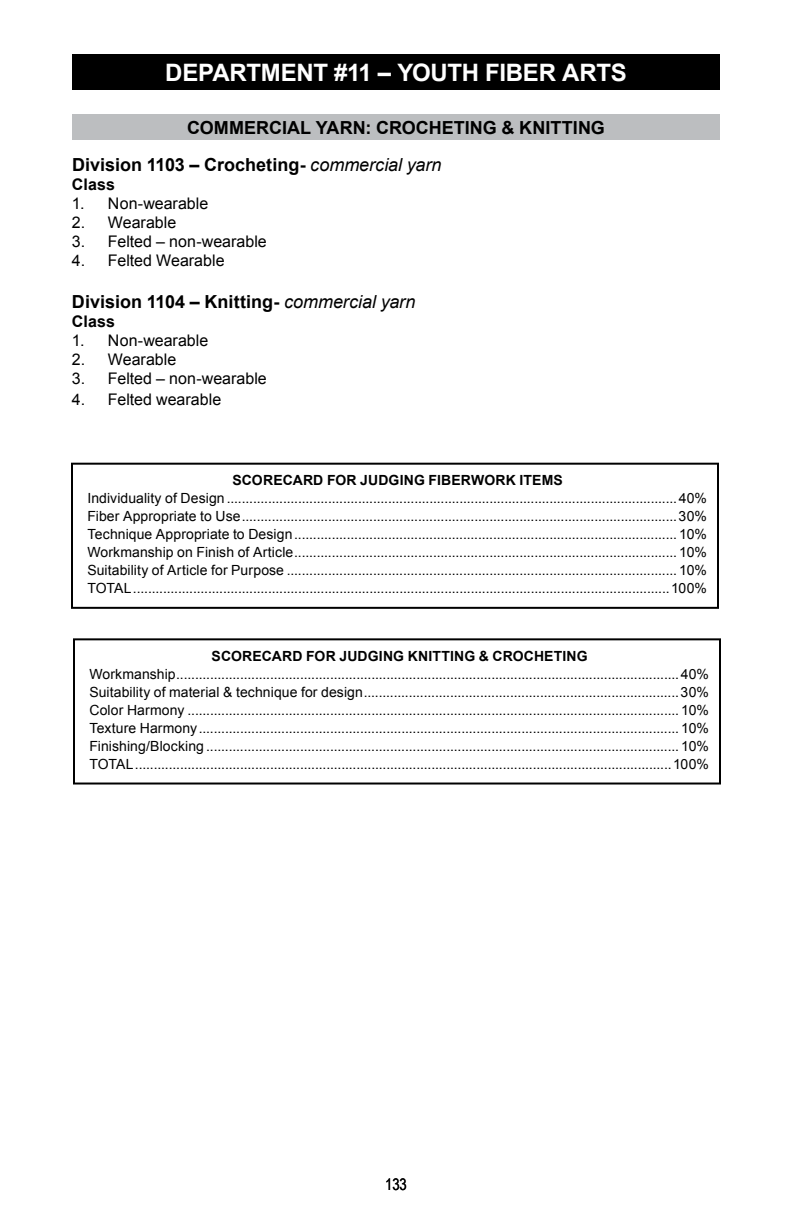
<style>
.page{position:relative;width:792px;height:1224px;background:#fff}
.page>*{position:absolute;margin:0;border:0;box-sizing:border-box;transform-origin:0 0}
.t1{font:700 24px "Arial";letter-spacing:-.015em;color:#fff}
.t2{font:700 18px/37.2px "Arial";color:#000}
.t3{font:16px "Arial";color:#000}
.t4{font:700 16px "Arial";letter-spacing:.01em;color:#000}
.t5{font:16px "Arial Narrow";color:#000}
.t6{font:14px/18px "Arial";letter-spacing:.005em;color:#000;text-align:justify}
.t7{font:700 14px "Arial";letter-spacing:.01em;color:#000}
.s1{font-weight:400;font-style:italic}
</style>
<div class="page">
<div style="left:72px;top:54px;width:648px;height:36px;background:#000"></div>
<div style="left:72px;top:115px;width:648px;height:25px;background:#bcbec0"></div>
<div style="left:71px;top:463px;width:648px;height:146px;border:2px solid #000"></div>
<div style="left:73px;top:638px;width:648px;height:147px;border:2px solid #000"></div>
<h1 class="t1" style="left:165px;top:57px;width:463px">DEPARTMENT #11 – YOUTH FIBER ARTS</h1>
<p class="t2" style="left:72px;top:110px;width:534px;text-indent:115px">COMMERCIAL YARN: CROCHETING &amp; KNITTING<br>Division 1103 – Crocheting- <span class="s1">commercial yarn</span></p>
<p class="t4" style="left:72px;top:174px;width:45px">Class</p>
<p class="t3" style="left:72px;top:193px;width:138px">1. Non-wearable</p>
<p class="t3" style="left:72px;top:212px;width:106px">2. Wearable</p>
<p class="t3" style="left:72px;top:231px;width:196px">3. Felted – non-wearable</p>
<p class="t3" style="left:72px;top:250px;width:154px">4. Felted Wearable</p>
<p class="t2" style="left:72px;top:284px;width:345px">Division 1104 – Knitting- <span class="s1">commercial yarn</span></p>
<p class="t4" style="left:72px;top:311px;width:45px">Class</p>
<p class="t3" style="left:72px;top:330px;width:138px">1. Non-wearable</p>
<p class="t3" style="left:72px;top:349px;width:106px">2. Wearable</p>
<p class="t3" style="left:72px;top:368px;width:196px">3. Felted – non-wearable</p>
<p class="t3" style="left:72px;top:389px;width:151px">4. Felted wearable</p>
<p class="t7" style="left:232px;top:471px;width:332px">SCORECARD FOR JUDGING FIBERWORK ITEMS</p>
<p class="t6" style="left:87px;top:489px;width:621px">Individuality of Design ........................................................................................................................40% Fiber Appropriate to Use....................................................................................................................30% Technique Appropriate to Design...................................................................................................... 10% Workmanship on Finish of Article...................................................................................................... 10% Suitability of Article for Purpose ........................................................................................................ 10% TOTAL...............................................................................................................................................100%</p>
<p class="t7" style="left:212px;top:646px;width:378px">SCORECARD FOR JUDGING KNITTING &amp; CROCHETING</p>
<p class="t6" style="left:89px;top:665px;width:621px">Workmanship......................................................................................................................................40% Suitability of material &amp; technique for design....................................................................................30% Color Harmony ................................................................................................................................... 10% Texture Harmony................................................................................................................................ 10% Finishing/Blocking .............................................................................................................................. 10% TOTAL...............................................................................................................................................100%</p>
<p class="t5" style="left:385px;top:1172px;width:23px">133</p>
</div>
